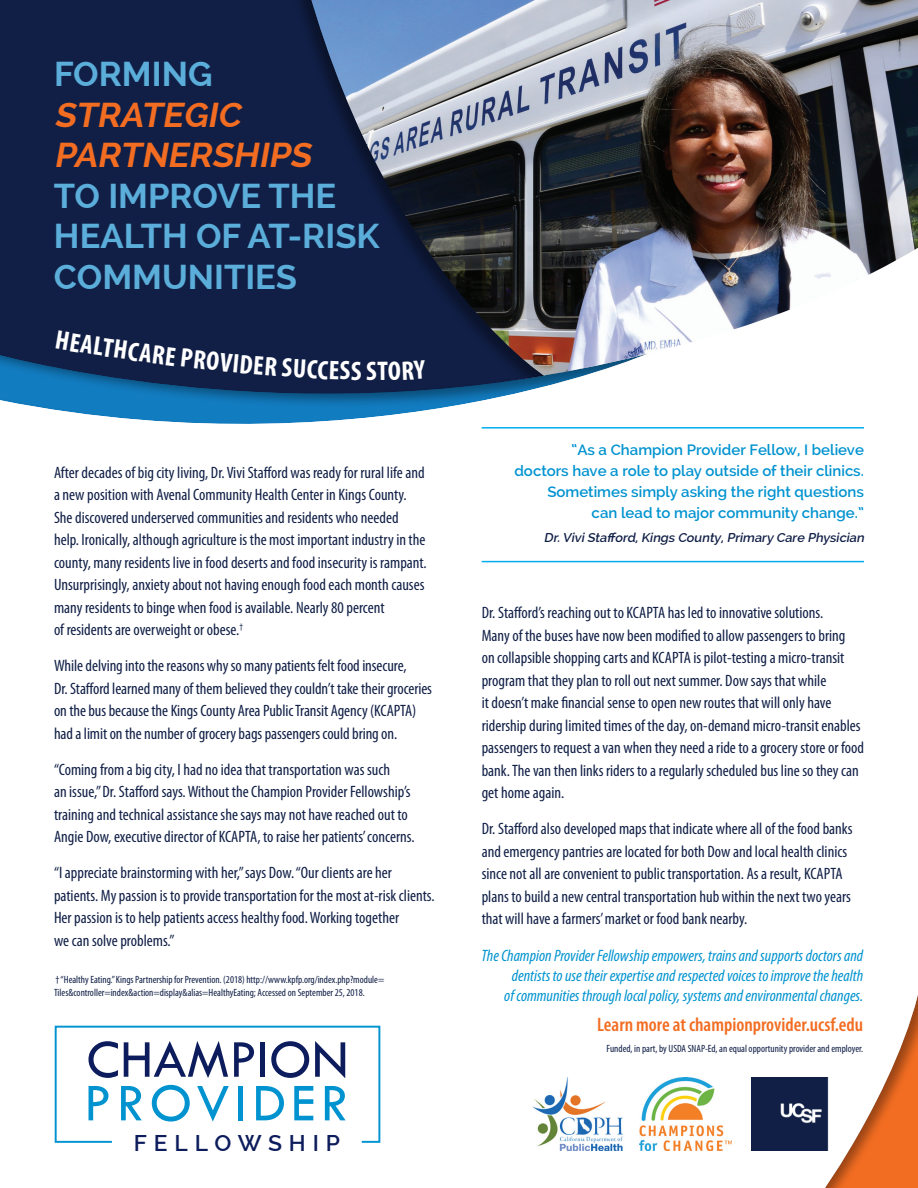
<style>
.page{position:relative;width:918px;height:1188px;background:#fff}
.page>*{position:absolute;margin:0;border:0;box-sizing:border-box;transform-origin:0 0}
.t1{font:55.35px "Tw Cen";color:#0c1c5c}
.t2{font:55.35px "Tw Cen";letter-spacing:.095em;color:#0093d0}
.t3{font:700 34.5px/40.5px "Raleway";color:#5badda}
.t4{font:italic 700 34.5px/40.5px "Raleway";color:#f26d22}
.t5{font:700 condensed 27px "Myriad Pro";color:#fff}
.t6{font:600 22.8px "Raleway";letter-spacing:.3em;color:#0c1c5c}
.t7{font:600 condensed 19.5px "Myriad Pro";color:#f26d22}
.t8{font:condensed 16.5px/22.5px "Myriad Pro";color:#101f46}
.t9{font:italic condensed 16.5px/19.8px "Myriad Pro";color:#0093d0;text-align:right}
.t10{font:600 15px/21px "Raleway";color:#0093d0;text-align:right}
.t11{font:italic 600 12.75px "Raleway";color:#101f46}
.t12{font:condensed 10.5px/12.6px "Myriad Pro";color:#101f46}
</style>
<div class="page">
<div style="left:816px;top:928px;width:102px;height:260px;background:#231f20;opacity:.42"></div>
<img style="left:544px;top:0;width:374px;height:350px">
<div style="left:0;top:342px;width:648px;height:84px;background:#231f20;opacity:.42"></div>
<div style="left:0;top:0;width:544px;height:396px;background:#231f20;opacity:.43"></div>
<hr style="left:482px;top:427px;width:382px;height:2px;background:#00aeef">
<hr style="left:482px;top:561px;width:382px;height:1px;background:#00aeef">
<svg style="left:54px;top:1025px;width:327px;height:118px"></svg>
<img style="left:752px;top:1077px;width:76px;height:73px">
<img style="left:640px;top:1077px;width:92px;height:73px">
<img style="left:532px;top:1077px;width:91px;height:73px">
<svg style="left:56px;top:331px;width:49px;height:25px"></svg>
<div style="left:153px;top:345px;width:80px;height:27px;background:#111f46"></div>
<div style="left:282px;top:358px;width:79px;height:22px;background:#111f46"></div>
<svg style="left:378px;top:360px;width:48px;height:20px"></svg>
<h2 class="t3" style="left:54px;top:54px;width:160px">FORMING</h2>
<h2 class="t4" style="left:54px;top:95px;width:265px">STRATEGIC<br>PARTNERSHIPS</h2>
<h2 class="t3" style="left:54px;top:176px;width:327px">TO IMPROVE THE<br>HEALTH OF AT-RISK<br>COMMUNITIES</h2>
<h3 class="t5" style="left:105px;top:330px;width:51px;rotate:8deg">thca</h3>
<h3 class="t5" style="left:234px;top:346px;width:46px;rotate:5deg">ider</h3>
<h3 class="t5" style="left:366px;top:354px;width:12px">s</h3>
<p class="t8" style="left:54px;top:461px;width:374px">After decades of big city living, Dr. Vivi Stafford was ready for rural life and a new position with Avenal Community Health Center in Kings County.<br>She discovered underserved communities and residents who needed help. Ironically, although agriculture is the most important industry in the county, many residents live in food deserts and food insecurity is rampant.<br>Unsurprisingly, anxiety about not having enough food each month causes many residents to binge when food is available. Nearly 80 percent<br>of residents are overweight or obese.<sup>†</sup></p>
<p class="t8" style="left:54px;top:654px;width:380px">While delving into the reasons why so many patients felt food insecure,<br>Dr. Stafford learned many of them believed they couldn’t take their groceries on the bus because the Kings County Area Public Transit Agency (KCAPTA) had a limit on the number of grocery bags passengers could bring on.</p>
<p class="t8" style="left:54px;top:758px;width:362px">“Coming from a big city, I had no idea that transportation was such<br>an issue,” Dr. Stafford says. Without the Champion Provider Fellowship’s training and technical assistance she says may not have reached out to Angie Dow, executive director of KCAPTA, to raise her patients’ concerns.</p>
<p class="t8" style="left:54px;top:861px;width:382px">“I appreciate brainstorming with her,” says Dow. “Our clients are her patients. My passion is to provide transportation for the most at-risk clients.<br>Her passion is to help patients access healthy food. Working together<br>we can solve problems.”</p>
<p class="t12" style="left:54px;top:973px;width:332px">† “Healthy Eating.” Kings Partnership for Prevention. (2018) http://www.kpfp.org/index.php?module=<br>Tiles&amp;controller=index&amp;action=display&amp;alias=HealthyEating; Accessed on September 25, 2018.</p>
<h1 class="t1" style="left:87px;top:1026px;width:264px">CHAMPION</h1>
<h1 class="t2" style="left:84px;top:1070px;width:266px">PROVIDER</h1>
<h3 class="t6" style="left:134px;top:1130px;width:208px">FELLOWSHIP</h3>
<p class="t10" style="left:514px;top:439px;width:351px">“As a Champion Provider Fellow, I believe doctors have a role to play outside of their clinics.<br>Sometimes simply asking the right questions<br>can lead to major community change.”</p>
<p class="t11" style="left:544px;top:530px;width:324px">Dr.ViviStafford,Kings County,Primary Care Physician</p>
<p class="t8" style="left:482px;top:601px;width:384px">Dr. Stafford’s reaching out to KCAPTA has led to innovative solutions.<br>Many of the buses have now been modified to allow passengers to bring<br>on collapsible shopping carts and KCAPTA is pilot-testing a micro-transit program that they plan to roll out next summer. Dow says that while<br>it doesn’t make financial sense to open new routes that will only have ridership during limited times of the day, on-demand micro-transit enables passengers to request a van when they need a ride to a grocery store or food bank. The van then links riders to a regularly scheduled bus line so they can get home again.</p>
<p class="t8" style="left:482px;top:817px;width:372px">Dr. Stafford also developed maps that indicate where all of the food banks and emergency pantries are located for both Dow and local health clinics since not all are convenient to public transportation. As a result, KCAPTA plans to build a new central transportation hub within the next two years that will have a farmers’ market or food bank nearby.</p>
<p class="t9" style="left:482px;top:946px;width:383px">The Champion Provider Fellowship empowers, trains and supports doctors and dentists to use their expertise and respected voices to improve the health<br>of communities through local policy, systems and environmental changes.</p>
<p class="t7" style="left:597px;top:1014px;width:268px">Learn more at championprovider.ucsf.edu</p>
<p class="t12" style="left:607px;top:1042px;width:258px">Funded, in part, by USDA SNAP-Ed, an equal opportunity provider and employer.</p>
</div>
